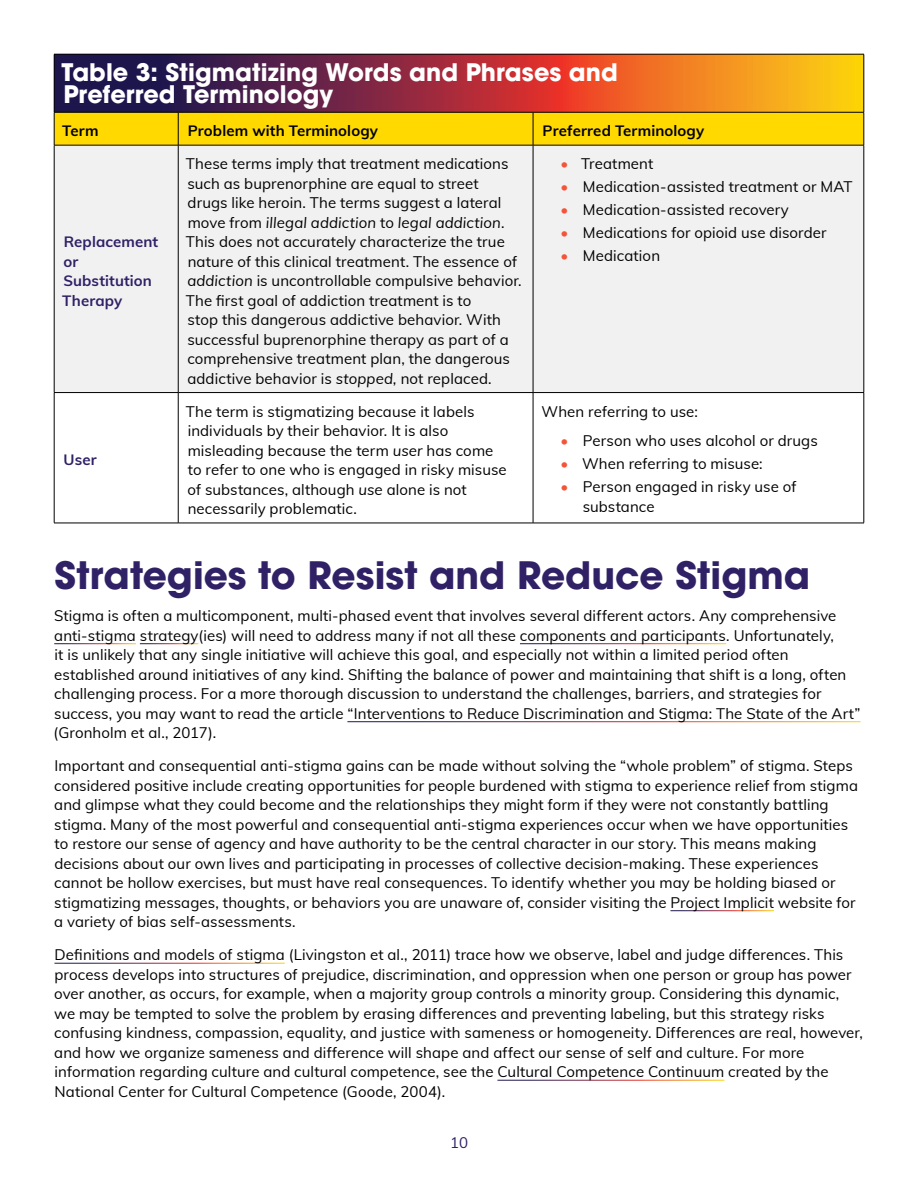
<style>
.page{position:relative;width:918px;height:1188px;background:#fff}
.page>*{position:absolute;margin:0;border:0;box-sizing:border-box;transform-origin:0 0}
.h1_new{font:700 37.5px "ITC Avant Garde Pro";color:#302166}
.table_h1{font:700 24px/22.5px "ITC Avant Garde Pro";color:#fff}
.t1{font:15px/19.5px "Muli";letter-spacing:.005em;color:#000}
.t2{font:700 15px "Muli";letter-spacing:.01em;color:#000}
.t3{font:700 15px/19.5px "Muli";letter-spacing:.005em;color:#302166}
.t4{font:15px "Muli";color:#302166}
.s1{font-style:italic}
.s2{font-weight:700;color:#f55438}
</style>
<div class="page">
<svg style="left:55px;top:55px;width:809px;height:57px;background:#9c4835"></svg>
<div style="left:55px;top:113px;width:809px;height:32px;background:#ffd900"></div>
<div style="left:55px;top:146px;width:809px;height:246px;background:#f1f1f2"></div>
<hr style="left:54px;top:54px;width:124px;height:1px;background:#000">
<hr style="left:54px;top:54px;width:1px;height:58px;background:#000">
<hr style="left:178px;top:54px;width:355px;height:1px;background:#000">
<hr style="left:533px;top:54px;width:331px;height:1px;background:#000">
<hr style="left:864px;top:54px;width:1px;height:58px;background:#000">
<hr style="left:54px;top:112px;width:124px;height:1px;background:#000">
<hr style="left:54px;top:112px;width:1px;height:33px;background:#000">
<hr style="left:178px;top:112px;width:355px;height:1px;background:#000">
<hr style="left:178px;top:112px;width:1px;height:33px;background:#000">
<hr style="left:533px;top:112px;width:331px;height:1px;background:#000">
<hr style="left:533px;top:112px;width:1px;height:33px;background:#000">
<hr style="left:864px;top:112px;width:1px;height:33px;background:#000">
<hr style="left:54px;top:145px;width:124px;height:1px;background:#000">
<hr style="left:54px;top:145px;width:1px;height:247px;background:#000">
<hr style="left:178px;top:145px;width:355px;height:1px;background:#000">
<hr style="left:178px;top:145px;width:1px;height:247px;background:#000">
<hr style="left:533px;top:145px;width:331px;height:1px;background:#000">
<hr style="left:533px;top:145px;width:1px;height:247px;background:#000">
<hr style="left:864px;top:145px;width:1px;height:247px;background:#000">
<hr style="left:54px;top:392px;width:124px;height:1px;background:#000">
<hr style="left:54px;top:393px;width:1px;height:130px;background:#000">
<hr style="left:178px;top:392px;width:355px;height:1px;background:#000">
<hr style="left:178px;top:393px;width:1px;height:130px;background:#000">
<hr style="left:533px;top:392px;width:331px;height:1px;background:#000">
<hr style="left:533px;top:393px;width:1px;height:130px;background:#000">
<hr style="left:864px;top:393px;width:1px;height:130px;background:#000">
<hr style="left:54px;top:523px;width:124px;height:1px;background:#000">
<hr style="left:178px;top:523px;width:355px;height:1px;background:#000">
<hr style="left:533px;top:523px;width:331px;height:1px;background:#000">
<p class="table_h1" style="left:61px;top:61px;width:558px">Table 3: Stigmatizing Words and Phrases and<br>Preferred Terminology</p>
<p class="t2" style="left:62px;top:120px;width:38px">Term</p>
<p class="t2" style="left:188px;top:120px;width:192px">Problem with Terminology</p>
<p class="t2" style="left:543px;top:120px;width:163px">Preferred Terminology</p>
<p class="t3" style="left:62px;top:231px;width:98px">Replacement or<br>Substitution<br>Therapy</p>
<p class="t3" style="left:64px;top:449px;width:34px">User</p>
<p class="t1" style="left:186px;top:153px;width:337px">These terms imply that treatment medications such as buprenorphine are equal to street<br>drugs like heroin. The terms suggest a lateral move from <span class="s1">illegal addiction</span> to <span class="s1">legal addiction</span>.<br>This does not accurately characterize the true nature of this clinical treatment. The essence of <span class="s1">addiction</span> is uncontrollable compulsive behavior.<br>The first goal of addiction treatment is to<br>stop this dangerous addictive behavior. With successful buprenorphine therapy as part of a comprehensive treatment plan, the dangerous addictive behavior is <span class="s1">stopped,</span> not replaced.</p>
<p class="t1" style="left:561px;top:153px;width:94px"><span class="s2">•</span> Treatment</p>
<p class="t1" style="left:561px;top:176px;width:293px"><span class="s2">•</span> Medication-assisted treatment or MAT</p>
<p class="t1" style="left:561px;top:199px;width:230px"><span class="s2">•</span> Medication-assisted recovery</p>
<p class="t1" style="left:561px;top:222px;width:268px"><span class="s2">•</span> Medications for opioid use disorder</p>
<p class="t1" style="left:561px;top:245px;width:101px"><span class="s2">•</span> Medication</p>
<p class="t1" style="left:186px;top:401px;width:322px">The term is stigmatizing because it labels individuals by their behavior. It is also misleading because the term <span class="s1">user</span> has come to refer to one who is engaged in risky misuse of substances, although <span class="s1">use</span> alone is not necessarily problematic.</p>
<p class="t1" style="left:542px;top:401px;width:158px">When referring to use:</p>
<p class="t1" style="left:561px;top:430px;width:259px"><span class="s2">•</span> Person who uses alcohol or drugs</p>
<p class="t1" style="left:561px;top:453px;width:204px"><span class="s2">•</span> When referring to misuse:</p>
<p class="t1" style="left:583px;top:476px;width:215px;text-indent:-22px"><span class="s2">•</span> Person engaged in risky use of substance</p>
<p class="h1_new" style="left:55px;top:550px;width:757px">Strategies to Resist and Reduce Stigma</p>
<p class="t1" style="left:54px;top:605px;width:808px">Stigma is often a multicomponent, multi-phased event that involves several different actors. Any comprehensive anti-stigma strategy(ies) will need to address many if not all these components and participants. Unfortunately,<br>it is unlikely that any single initiative will achieve this goal, and especially not within a limited period often established around initiatives of any kind. Shifting the balance of power and maintaining that shift is a long, often challenging process. For a more thorough discussion to understand the challenges, barriers, and strategies for success, you may want to read the article “Interventions to Reduce Discrimination and Stigma: The State of the Art” (Gronholm et al., 2017).</p>
<p class="t1" style="left:54px;top:755px;width:805px">Important and consequential anti-stigma gains can be made without solving the “whole problem” of stigma. Steps considered positive include creating opportunities for people burdened with stigma to experience relief from stigma and glimpse what they could become and the relationships they might form if they were not constantly battling stigma. Many of the most powerful and consequential anti-stigma experiences occur when we have opportunities to restore our sense of agency and have authority to be the central character in our story. This means making decisions about our own lives and participating in processes of collective decision-making. These experiences cannot be hollow exercises, but must have real consequences. To identify whether you may be holding biased or stigmatizing messages, thoughts, or behaviors you are unaware of, consider visiting the Project Implicit website for a variety of bias self-assessments.</p>
<p class="t1" style="left:54px;top:944px;width:810px">Definitions and models of stigma (Livingston et al., 2011) trace how we observe, label and judge differences. This process develops into structures of prejudice, discrimination, and oppression when one person or group has power over another, as occurs, for example, when a majority group controls a minority group. Considering this dynamic, we may be tempted to solve the problem by erasing differences and preventing labeling, but this strategy risks confusing kindness, compassion, equality, and justice with sameness or homogeneity. Differences are real, however, and how we organize sameness and difference will shape and affect our sense of self and culture. For more information regarding culture and cultural competence, see the Cultural Competence Continuum created by the National Center for Cultural Competence (Goode, 2004).</p>
<p class="t4" style="left:450px;top:1132px;width:19px">10</p>
</div>
